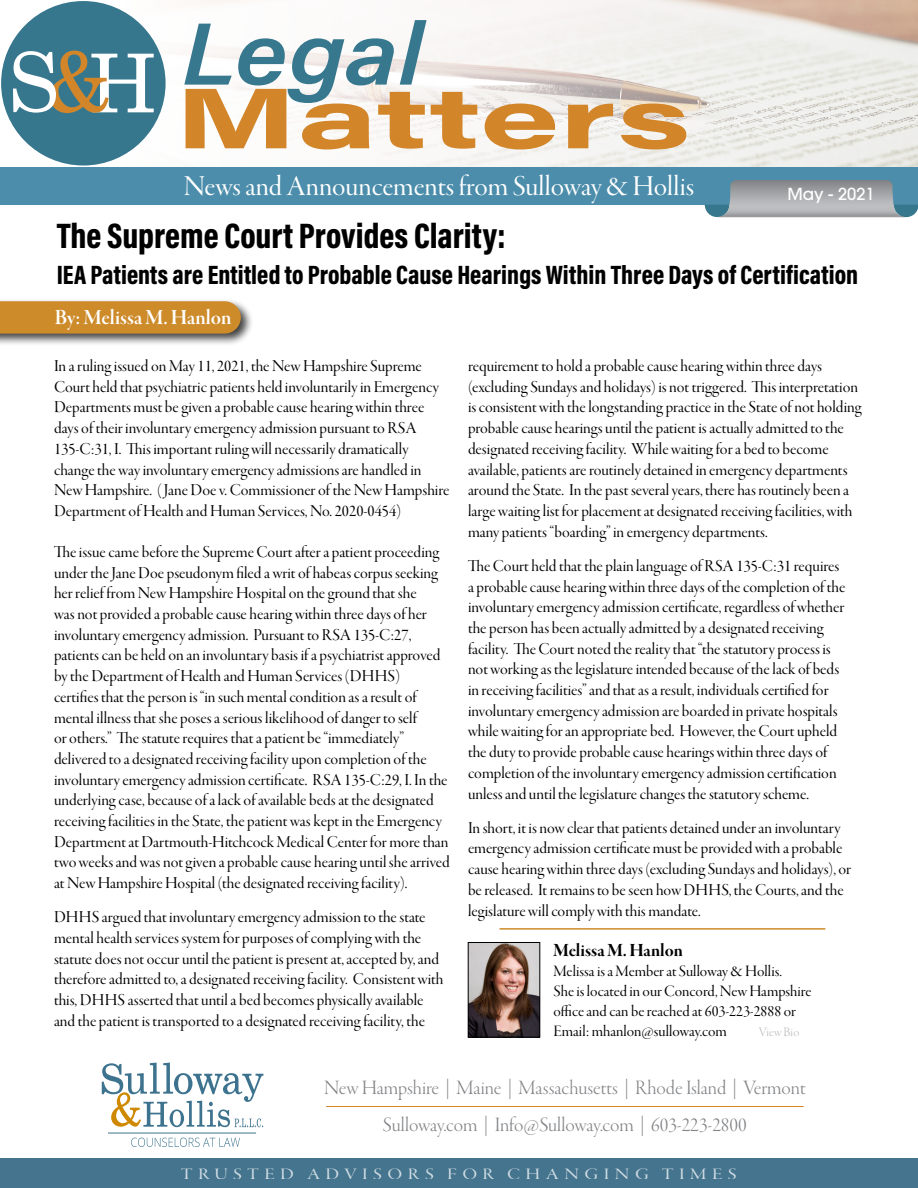
<style>
.page{position:relative;width:918px;height:1188px;background:#fff}
.page>*{position:absolute;margin:0;border:0;box-sizing:border-box;transform-origin:0 0}
.t1{font:36px "Acumin Variable Concept";color:#000}
.t2{font:29.85px "Garamond Premr Pro Disp";color:#fff}
.t3{font:27px "Acumin Variable Concept";color:#000}
.t4{font:22.5px "Garamond Premr Pro Smbd Disp";color:#fff}
.t5{font:21px "Garamond Premr Pro Lt Disp";color:#808285}
.Text{font:19.5px "Garamond Premr Pro Bd Disp";color:#000}
.Text-2{font:17.25px/20.7px "Garamond Premr Pro Disp";color:#000}
.Text-3{font:16.5px/19.8px "Garamond Premr Pro Disp";color:#000}
.t6{font:16.5px "Garamond Premr Pro Disp";letter-spacing:.27em;color:#fff;scale:1.22 1}
.t7{font:500 16.5px "ITC Avant Garde Pro";color:#fff}
.t8{font:13.5px "Garamond Premr Pro Lt Disp";letter-spacing:.01em;color:#babcbe}
</style>
<div class="page">
<img style="left:68px;top:0;width:850px;height:168px">
<svg style="left:131px;top:1138px;width:109px;height:9px"></svg>
<hr style="left:108px;top:1133px;width:148px;height:1px;background:#3d738e">
<svg style="left:102px;top:1063px;width:161px;height:64px"></svg>
<div style="left:0;top:1158px;width:918px;height:30px;background:#44748e"></div>
<hr style="left:326px;top:1106px;width:478px;height:1px;background:#d28529">
<div style="left:0;top:168px;width:918px;height:37px;background:#4b8daa"></div>
<svg style="left:184px;top:20px;width:293px;height:129px"></svg>
<svg style="left:485px;top:104px;width:70px;height:45px"></svg>
<svg style="left:568px;top:103px;width:45px;height:45px"></svg>
<svg style="left:621px;top:104px;width:65px;height:45px;background:#dba769"></svg>
<div style="left:1px;top:1px;width:165px;height:165px;background:#37778e;border-radius:50%"></div>
<svg style="left:13px;top:51px;width:141px;height:62px"></svg>
<svg style="left:705px;top:180px;width:213px;height:37px"></svg>
<div style="left:0;top:298px;width:253px;height:49px;background:#000;opacity:.75"></div>
<svg style="left:0;top:301px;width:241px;height:33px;background:#ca8b2d"></svg>
<img style="left:470px;top:944px;width:68px;height:91px">
<div style="left:468px;top:942px;width:72px;height:95px;border:1px solid #000"></div>
<hr style="left:500px;top:928px;width:325px;height:2px;background:#cd8b2a">
<h2 class="t2" style="left:184px;top:170px;width:512px">News and Announcements from Sulloway &amp; Hollis</h2>
<p class="t7" style="left:787px;top:183px;width:89px">May - 2021</p>
<p class="t1" style="left:57px;top:211px;width:451px">The Supreme Court Provides Clarity:</p>
<p class="t3" style="left:57px;top:256px;width:803px">IEA Patients are Entitled to Probable Cause Hearings Within Three Days of Certification</p>
<p class="t4" style="left:55px;top:305px;width:178px">By: Melissa M. Hanlon</p>
<p class="Text-2" style="left:54px;top:356px;width:397px">In a ruling issued on May 11, 2021, the New Hampshire Supreme Court held that psychiatric patients held involuntarily in Emergency Departments must be given a probable cause hearing within three days of their involuntary emergency admission pursuant to RSA 135-C:31, I. This important ruling will necessarily dramatically change the way involuntary emergency admissions are handled in New Hampshire. (Jane Doe v. Commissioner of the New Hampshire Department of Health and Human Services, No. 2020-0454)</p>
<p class="Text-2" style="left:54px;top:542px;width:397px">The issue came before the Supreme Court after a patient proceeding under the Jane Doe pseudonym filed a writ of habeas corpus seeking her relief from New Hampshire Hospital on the ground that she<br>was not provided a probable cause hearing within three days of her involuntary emergency admission. Pursuant to RSA 135-C:27, patients can be held on an involuntary basis if a psychiatrist approved by the Department of Health and Human Services (DHHS)<br>certifies that the person is “in such mental condition as a result of mental illness that she poses a serious likelihood of danger to self<br>or others.” The statute requires that a patient be “immediately” delivered to a designated receiving facility upon completion of the involuntary emergency admission certificate. RSA 135-C:29, I. In the underlying case, because of a lack of available beds at the designated receiving facilities in the State, the patient was kept in the Emergency Department at Dartmouth-Hitchcock Medical Center for more than two weeks and was not given a probable cause hearing until she arrived at New Hampshire Hospital (the designated receiving facility).</p>
<p class="Text-2" style="left:54px;top:907px;width:391px">DHHS argued that involuntary emergency admission to the state mental health services system for purposes of complying with the statute does not occur until the patient is present at, accepted by, and therefore admitted to, a designated receiving facility. Consistent with this, DHHS asserted that until a bed becomes physically available and the patient is transported to a designated receiving facility, the</p>
<p class="Text-2" style="left:468px;top:356px;width:395px">requirement to hold a probable cause hearing within three days (excluding Sundays and holidays) is not triggered. This interpretation is consistent with the longstanding practice in the State of not holding probable cause hearings until the patient is actually admitted to the designated receiving facility. While waiting for a bed to become available, patients are routinely detained in emergency departments around the State. In the past several years, there has routinely been a large waiting list for placement at designated receiving facilities, with many patients “boarding” in emergency departments.</p>
<p class="Text-2" style="left:468px;top:556px;width:379px">The Court held that the plain language of RSA 135-C:31 requires a probable cause hearing within three days of the completion of the involuntary emergency admission certificate, regardless of whether the person has been actually admitted by a designated receiving facility. The Court noted the reality that “the statutory process is not working as the legislature intended because of the lack of beds in receiving facilities” and that as a result, individuals certified for involuntary emergency admission are boarded in private hospitals while waiting for an appropriate bed. However, the Court upheld the duty to provide probable cause hearings within three days of completion of the involuntary emergency admission certification unless and until the legislature changes the statutory scheme.</p>
<p class="Text-2" style="left:468px;top:818px;width:385px">In short, it is now clear that patients detained under an involuntary emergency admission certificate must be provided with a probable cause hearing within three days (excluding Sundays and holidays), or be released. It remains to be seen how DHHS, the Courts, and the legislature will comply with this mandate.</p>
<p class="Text" style="left:554px;top:940px;width:131px">Melissa M. Hanlon</p>
<p class="Text-3" style="left:554px;top:962px;width:230px">Melissa is a Member at Sulloway &amp; Hollis.</p>
<p class="Text-3" style="left:554px;top:982px;width:259px">She is located in our Concord, New Hampshire office and can be reached at 603-223-2888 or</p>
<p class="Text-3" style="left:554px;top:1021px;width:175px">Email: mhanlon@sulloway.com</p>
<p class="t8" style="left:759px;top:1025px;width:42px">View Bio</p>
<p class="t5" style="left:324px;top:1076px;width:483px">New Hampshire | Maine | Massachusetts | Rhode Island | Vermont</p>
<p class="t5" style="left:383px;top:1113px;width:365px">Sulloway.com | Info@Sulloway.com | 603-223-2800</p>
<p class="t6" style="left:181px;top:1165px;width:457px">TRUSTED ADVISORS FOR CHANGING TIMES</p>
</div>
